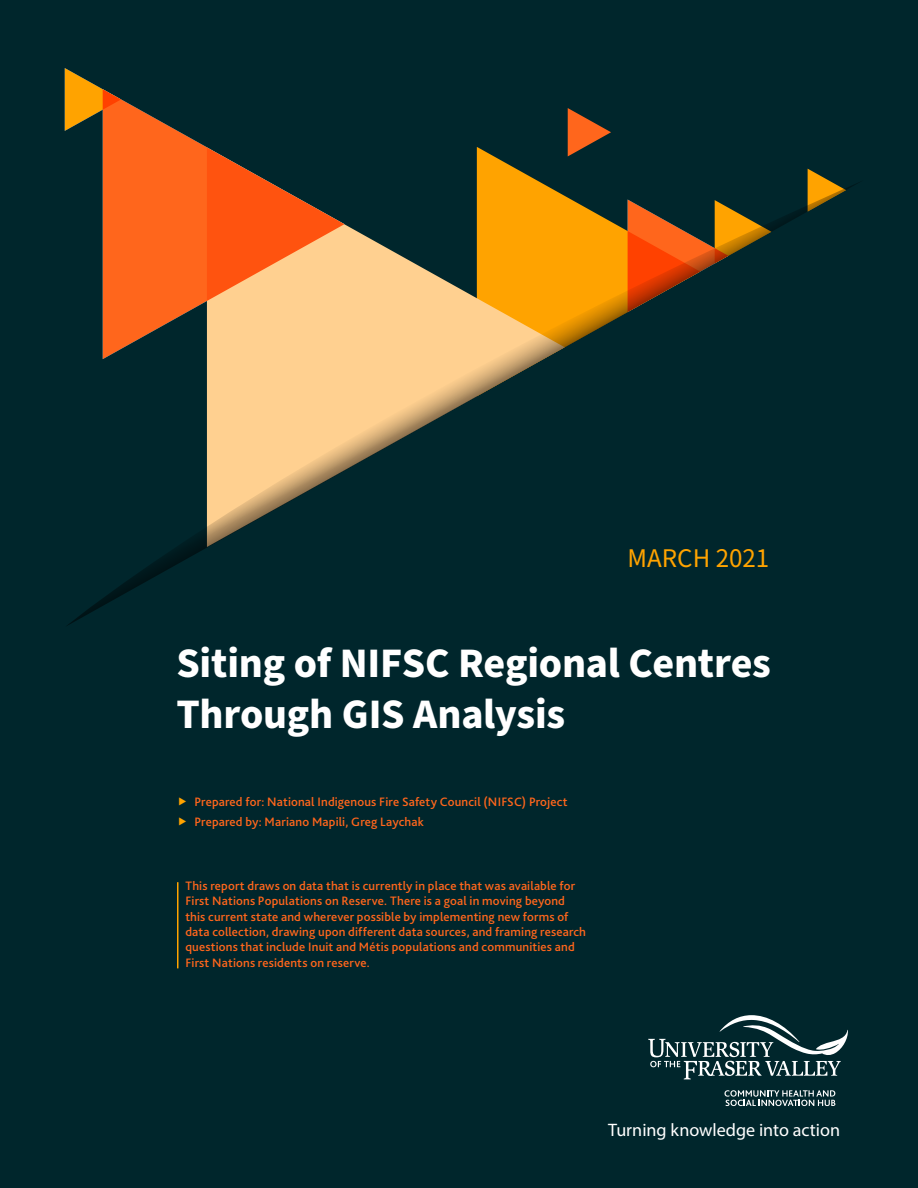
<style>
.page{position:relative;width:918px;height:1188px;background:#00262c}
.page>*{position:absolute;margin:0;border:0;box-sizing:border-box;transform-origin:0 0}
.Body_main{font:700 42px/50.4px "Source Sans Pro";letter-spacing:-.005em;color:#fff}
.t1{font:27px "Source Sans Pro";color:#ffa300}
.t2{font:18.15px "Myriad Pro";color:#fff}
.bullets{font:500 12.75px/15.3px "Bliss 2";letter-spacing:.01em;color:#ff661c}
</style>
<div class="page">
<svg style="left:568px;top:108px;width:43px;height:39px"></svg>
<svg style="left:808px;top:169px;width:20px;height:11px"></svg>
<svg style="left:476px;top:148px;width:60px;height:32px"></svg>
<svg style="left:67px;top:180px;width:789px;height:446px"></svg>
<svg style="left:648px;top:1015px;width:200px;height:64px"></svg>
<svg style="left:724px;top:1090px;width:111px;height:16px"></svg>
<svg style="left:103px;top:99px;width:242px;height:260px"></svg>
<svg style="left:65px;top:68px;width:56px;height:63px"></svg>
<svg style="left:628px;top:200px;width:143px;height:112px"></svg>
<hr style="left:177px;top:882px;width:1px;height:86px;background:#ffa300">
<p class="t1" style="left:628px;top:540px;width:143px">MARCH 2021</p>
<p class="Body_main" style="left:176px;top:639px;width:596px">Siting of NIFSC Regional Centres<br>Through GIS Analysis</p>
<p class="bullets" style="left:194px;top:794px;width:375px">Prepared for: National Indigenous Fire Safety Council (NIFSC) Project</p>
<p class="bullets" style="left:194px;top:814px;width:231px">Prepared by: Mariano Mapili, Greg Laychak</p>
<p class="bullets" style="left:185px;top:878px;width:402px">This report draws on data that is currently in place that was available for First Nations Populations on Reserve. There is a goal in moving beyond this current state and wherever possible by implementing new forms of data collection, drawing upon different data sources, and framing research questions that include Inuit and Métis populations and communities and First Nations residents on reserve.</p>
<p class="t2" style="left:608px;top:1118px;width:233px">Turning knowledge into action</p>
</div>
